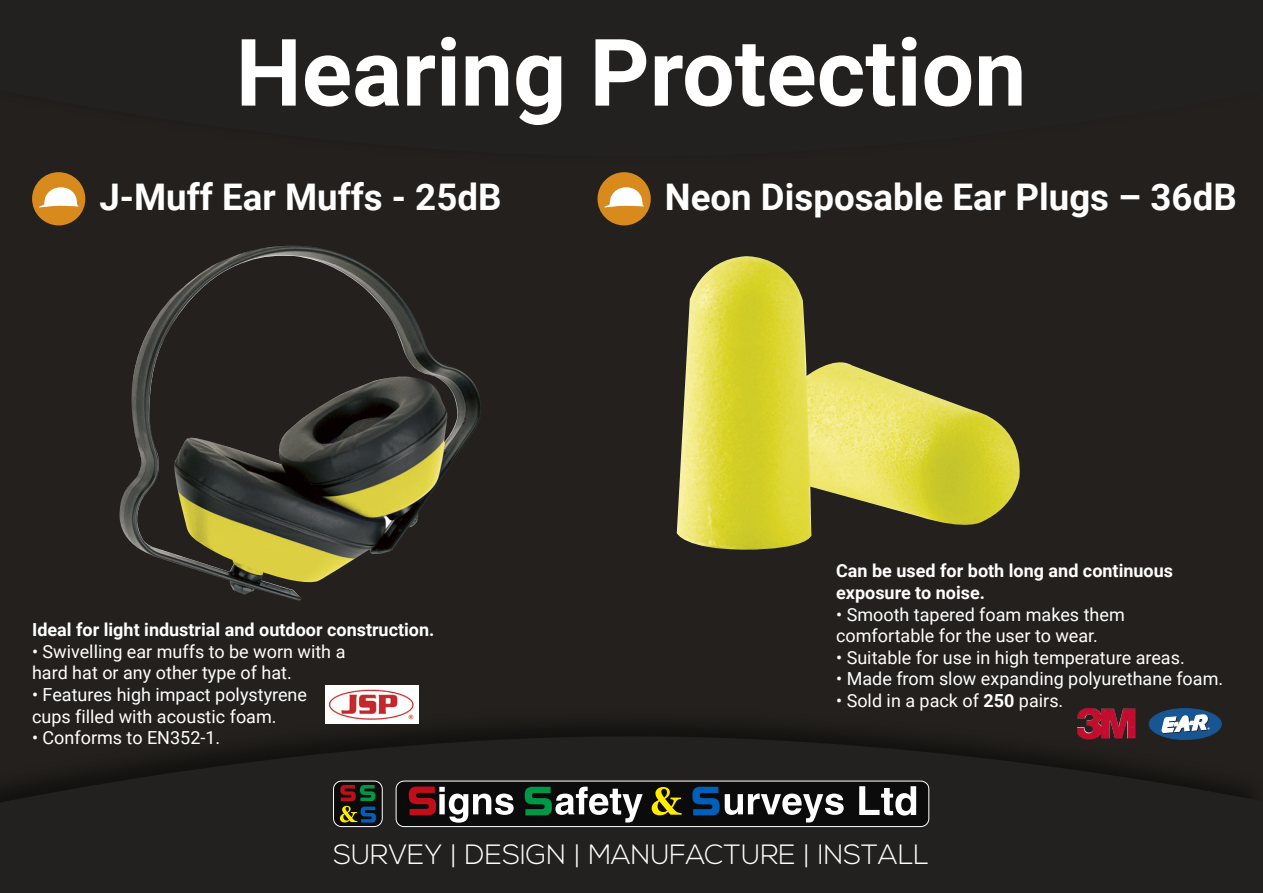
<style>
.page{position:relative;width:1263px;height:893px;background:#23201d}
.page>*{position:absolute;margin:0;border:0;box-sizing:border-box;transform-origin:0 0}
.t1{font:700 93.3px "Roboto";color:#fff}
.t2{font:700 36.6px "Roboto";color:#fff}
.t3{font:300 27.9px "Nexa";color:#fff}
.t4{font:18px/21.6px "Roboto";color:#fff}
.t5{font:700 18px/21.6px "Roboto";color:#fff}
.s1{font-weight:700}
</style>
<div class="page">
<img style="left:325px;top:703px;width:824px;height:33px">
<svg style="left:0;top:736px;width:1249px;height:92px"></svg>
<svg style="left:333px;top:780px;width:50px;height:47px;background:#373a2f"></svg>
<svg style="left:395px;top:780px;width:534px;height:47px;background:#464745"></svg>
<img style="left:119px;top:246px;width:362px;height:355px">
<div style="left:32px;top:172px;width:53px;height:53px;background:#d98a1c;border-radius:50%"></div>
<svg style="left:39px;top:187px;width:39px;height:21px"></svg>
<div style="left:597px;top:172px;width:54px;height:53px;background:#d98a1c;border-radius:50%"></div>
<svg style="left:604px;top:187px;width:40px;height:21px"></svg>
<img style="left:326px;top:685px;width:93px;height:39px">
<img style="left:677px;top:256px;width:343px;height:294px">
<img style="left:1077px;top:708px;width:58px;height:31px">
<svg style="left:1149px;top:708px;width:73px;height:32px"></svg>
<h1 class="t1" style="left:236px;top:7px;width:792px">Hearing Protection</h1>
<h2 class="t2" style="left:99px;top:171px;width:403px">J-Muff Ear Muffs - 25dB</h2>
<h2 class="t2" style="left:665px;top:171px;width:573px">Neon Disposable Ear Plugs – 36dB</h2>
<p class="t5" style="left:32px;top:618px;width:404px">Ideal for light industrial and outdoor construction.</p>
<p class="t4" style="left:32px;top:640px;width:315px">• Swivelling ear muffs to be worn with a hard hat or any other type of hat.</p>
<p class="t4" style="left:32px;top:683px;width:277px">• Features high impact polystyrene cups filled with acoustic foam.</p>
<p class="t4" style="left:32px;top:726px;width:190px">• Conforms to EN352-1.</p>
<p class="t5" style="left:836px;top:560px;width:338px">Can be used for both long and continuous exposure to noise.</p>
<p class="t4" style="left:836px;top:603px;width:290px">• Smooth tapered foam makes them comfortable for the user to wear.</p>
<p class="t4" style="left:836px;top:646px;width:350px">• Suitable for use in high temperature areas.</p>
<p class="t4" style="left:836px;top:668px;width:388px">• Made from slow expanding polyurethane foam.</p>
<p class="t4" style="left:836px;top:689px;width:229px">• Sold in a pack of <span class="s1">250</span> pairs.</p>
<h3 class="t3" style="left:334px;top:838px;width:597px">SURVEY | DESIGN | MANUFACTURE | INSTALL</h3>
</div>
